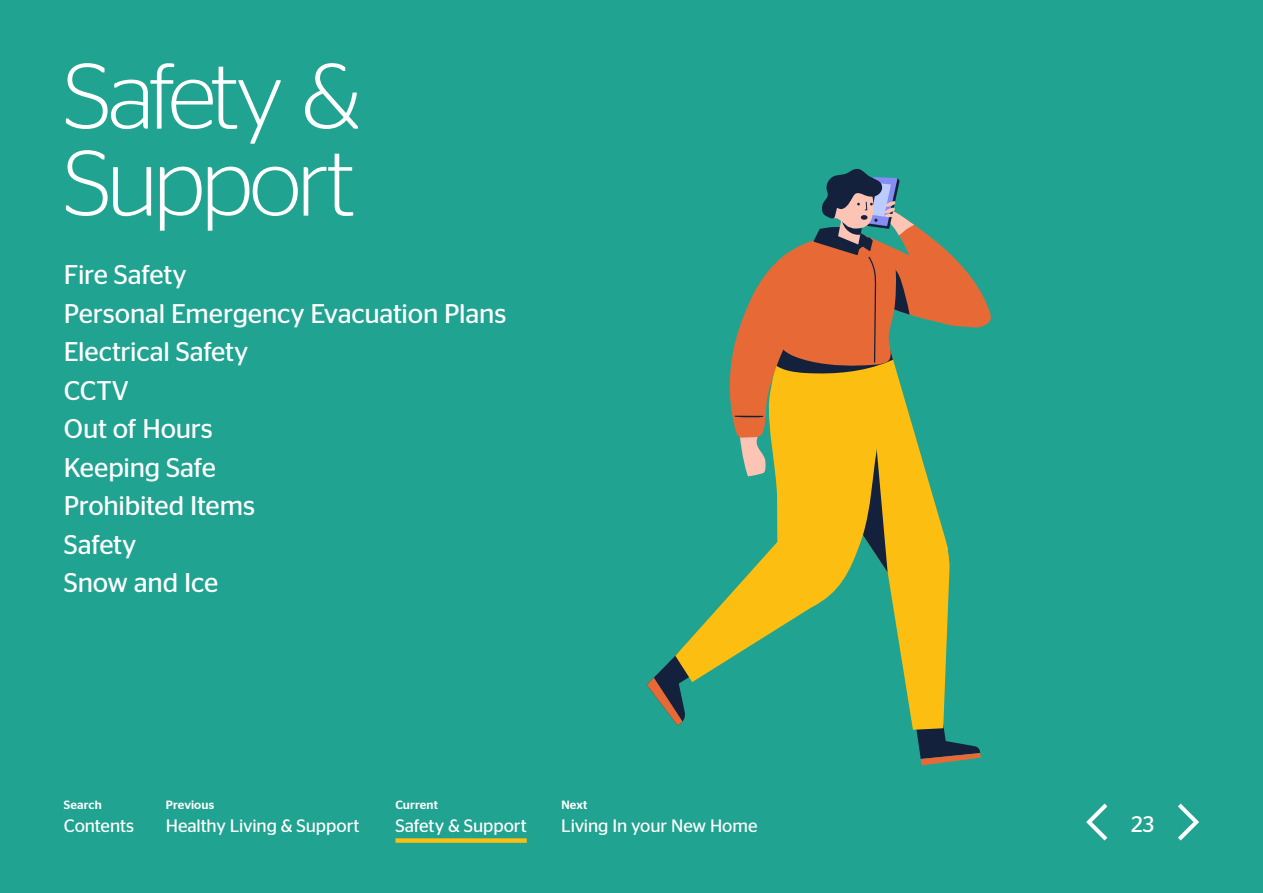
<style>
.page{position:relative;width:1263px;height:893px;background:#20a391}
.page>*{position:absolute;margin:0;border:0;box-sizing:border-box;transform-origin:0 0}
.Headline{font:300 93px/87px "Stag Sans";letter-spacing:-.04em;color:#fff}
.Contents_medium{font:27px "Stag Sans";letter-spacing:-.005em;color:#fff}
.t1{font:22.5px "Stag Sans";color:#fff}
.t2{font:18px "Stag Sans";letter-spacing:-.005em;color:#fff}
.t3{font:500 12px "Stag Sans";letter-spacing:.01em;color:#fff}
</style>
<div class="page">
<svg style="left:1086px;top:804px;width:21px;height:36px"></svg>
<svg style="left:1178px;top:804px;width:21px;height:36px"></svg>
<div style="left:395px;top:838px;width:132px;height:5px;background:#fdbe12"></div>
<svg style="left:916px;top:730px;width:65px;height:35px"></svg>
<svg style="left:890px;top:572px;width:60px;height:158px;fill:#fdbe12"></svg>
<svg style="left:647px;top:656px;width:38px;height:69px"></svg>
<svg style="left:675px;top:572px;width:215px;height:110px"></svg>
<svg style="left:729px;top:168px;width:262px;height:404px"></svg>
<p class="Headline" style="left:64px;top:51px;width:299px">Safety &amp;<br>Support</p>
<p class="Contents_medium" style="left:64px;top:259px;width:124px">Fire Safety</p>
<p class="Contents_medium" style="left:64px;top:298px;width:444px">Personal Emergency Evacuation Plans</p>
<p class="Contents_medium" style="left:64px;top:336px;width:186px">Electrical Safety</p>
<p class="Contents_medium" style="left:64px;top:375px;width:67px">CCTV</p>
<p class="Contents_medium" style="left:64px;top:413px;width:151px">Out of Hours</p>
<p class="Contents_medium" style="left:64px;top:452px;width:154px">Keeping Safe</p>
<p class="Contents_medium" style="left:64px;top:490px;width:193px">Prohibited Items</p>
<p class="Contents_medium" style="left:64px;top:529px;width:74px">Safety</p>
<p class="Contents_medium" style="left:64px;top:567px;width:156px">Snow and Ice</p>
<p class="t3" style="left:64px;top:798px;width:39px">Search</p>
<p class="t3" style="left:166px;top:798px;width:50px">Previous</p>
<p class="t3" style="left:395px;top:798px;width:44px">Current</p>
<p class="t3" style="left:561px;top:798px;width:28px">Next</p>
<p class="t2" style="left:64px;top:815px;width:72px">Contents</p>
<p class="t2" style="left:166px;top:815px;width:195px">Healthy Living &amp; Support</p>
<p class="t2" style="left:395px;top:815px;width:133px">Safety &amp; Support</p>
<p class="t2" style="left:561px;top:815px;width:198px">Living In your New Home</p>
<p class="t1" style="left:1131px;top:811px;width:25px">23</p>
</div>
